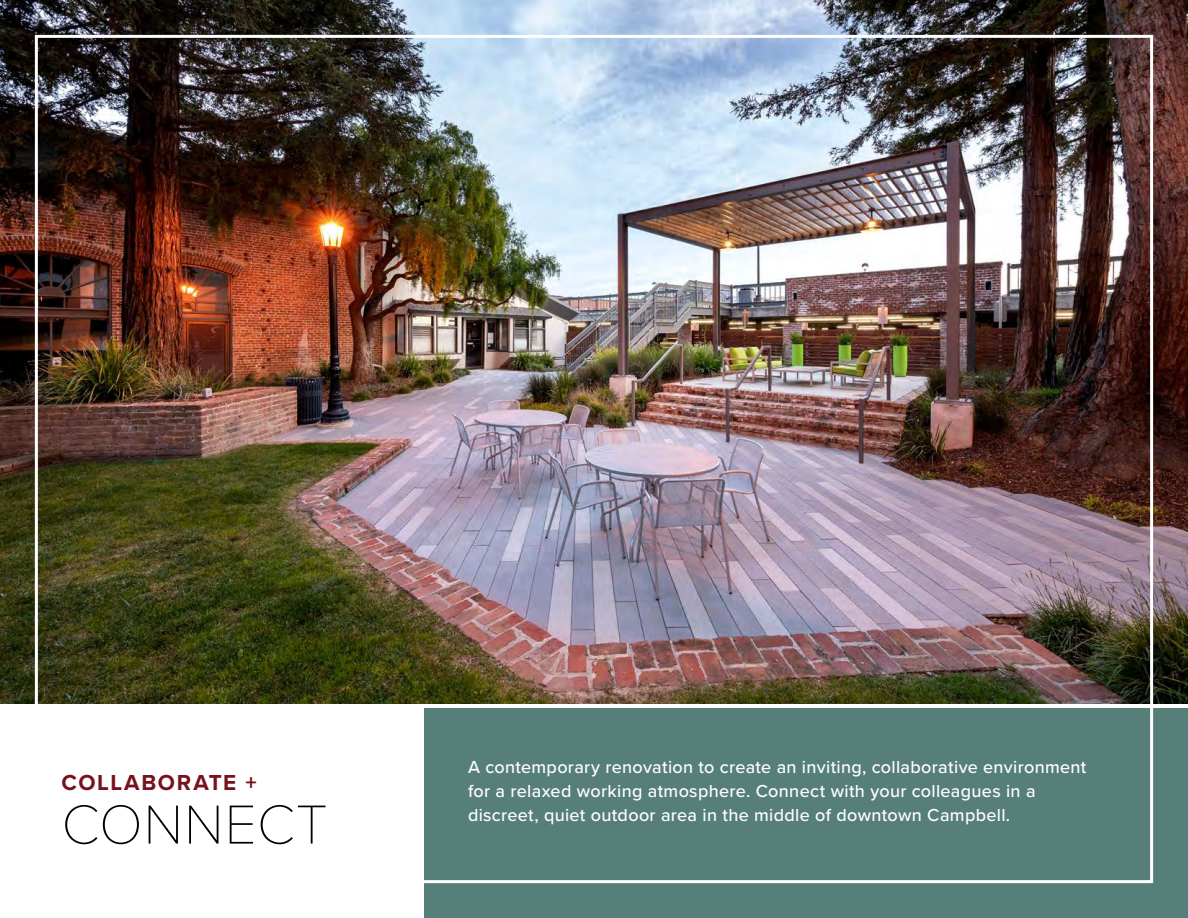
<style>
.page{position:relative;width:1188px;height:918px;background:#fff}
.page>*{position:absolute;margin:0;border:0;box-sizing:border-box;transform-origin:0 0}
.t1{font:100 57px "Proxima Nova T";letter-spacing:.015em;color:#000}
.t2{font:700 22.5px "Proxima Nova";letter-spacing:.075em;color:#77111b}
.t3{font:500 18px/24px "Proxima Nova";letter-spacing:.015em;color:#fff}
</style>
<div class="page">
<div style="left:425px;top:708px;width:763px;height:210px;background:#577f7a"></div>
<img style="left:0;top:0;width:1188px;height:704px">
<svg style="left:95px;top:31px;width:110px;height:42px;background:#353030"></svg>
<p class="t2" style="left:62px;top:765px;width:197px">COLLABORATE +</p>
<h1 class="t1" style="left:62px;top:782px;width:268px">CONNECT</h1>
<p class="t3" style="left:468px;top:754px;width:620px">A contemporary renovation to create an inviting, collaborative environment for a relaxed working atmosphere. Connect with your colleagues in a discreet, quiet outdoor area in the middle of downtown Campbell.</p>
</div>
